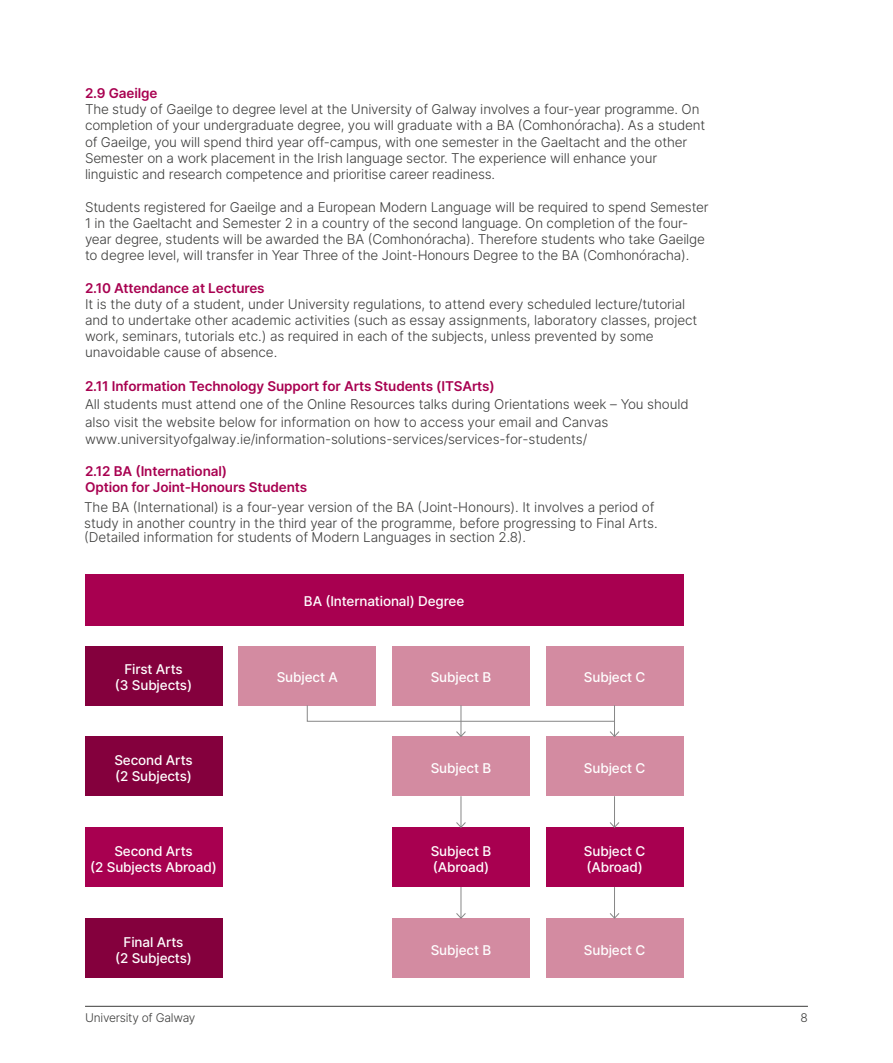
<style>
.page{position:relative;width:893px;height:1063px;background:#fff}
.page>*{position:absolute;margin:0;border:0;box-sizing:border-box;transform-origin:0 0}
.t1{font:300 13.5px/16.2px "Inter";letter-spacing:-.01em;color:#3c3c3b}
.t2{font:500 13.5px/16.2px "Inter";letter-spacing:-.01em;color:#fff;text-align:center}
.t3{font:600 13.5px/16.2px "Inter";letter-spacing:-.01em;color:#a80050}
.t4{font:300 12px "Inter";letter-spacing:-.02em;color:#3c3c3b}
</style>
<div class="page">
<div style="left:85px;top:574px;width:598px;height:51px;background:#a80050"></div>
<div style="left:85px;top:646px;width:137px;height:59px;background:#84003d"></div>
<div style="left:239px;top:646px;width:137px;height:59px;background:#d38ba1"></div>
<div style="left:392px;top:646px;width:137px;height:59px;background:#d38ba1"></div>
<div style="left:392px;top:737px;width:137px;height:59px;background:#d38ba1"></div>
<div style="left:392px;top:918px;width:137px;height:60px;background:#d38ba1"></div>
<div style="left:392px;top:828px;width:137px;height:59px;background:#a80050"></div>
<div style="left:546px;top:646px;width:137px;height:59px;background:#d38ba1"></div>
<div style="left:546px;top:737px;width:137px;height:59px;background:#d38ba1"></div>
<div style="left:546px;top:918px;width:137px;height:60px;background:#d38ba1"></div>
<div style="left:546px;top:828px;width:137px;height:59px;background:#a80050"></div>
<div style="left:85px;top:737px;width:137px;height:59px;background:#84003d"></div>
<div style="left:85px;top:918px;width:137px;height:60px;background:#84003d"></div>
<div style="left:85px;top:828px;width:137px;height:59px;background:#a80050"></div>
<hr style="left:614px;top:705px;width:1px;height:31px;background:#878787">
<svg style="left:609px;top:731px;width:10px;height:6px"></svg>
<hr style="left:614px;top:796px;width:1px;height:31px;background:#878787">
<svg style="left:609px;top:822px;width:10px;height:6px"></svg>
<hr style="left:614px;top:887px;width:1px;height:31px;background:#878787">
<svg style="left:609px;top:913px;width:10px;height:6px"></svg>
<hr style="left:461px;top:705px;width:1px;height:31px;background:#878787">
<svg style="left:456px;top:731px;width:10px;height:6px"></svg>
<hr style="left:461px;top:796px;width:1px;height:31px;background:#878787">
<svg style="left:456px;top:822px;width:10px;height:6px"></svg>
<hr style="left:461px;top:887px;width:1px;height:31px;background:#878787">
<svg style="left:456px;top:913px;width:10px;height:6px"></svg>
<svg style="left:307px;top:705px;width:308px;height:17px"></svg>
<hr style="left:85px;top:1006px;width:723px;height:1px;background:#3c3c3b">
<p class="t3" style="left:85px;top:85px;width:74px">2.9 Gaeilge</p>
<p class="t1" style="left:85px;top:101px;width:622px">The study of Gaeilge to degree level at the University of Galway involves a four-year programme. On completion of your undergraduate degree, you will graduate with a BA (Comhonóracha). As a student of Gaeilge, you will spend third year off-campus, with one semester in the Gaeltacht and the other Semester on a work placement in the Irish language sector. The experience will enhance your linguistic and research competence and prioritise career readiness.</p>
<p class="t1" style="left:85px;top:198px;width:625px">Students registered for Gaeilge and a European Modern Language will be required to spend Semester 1 in the Gaeltacht and Semester 2 in a country of the second language. On completion of the four&shy;year degree, students will be awarded the BA (Comhonóracha). Therefore students who take Gaeilge to degree level, will transfer in Year Three of the Joint-Honours Degree to the BA (Comhonóracha).</p>
<p class="t3" style="left:85px;top:279px;width:181px">2.10 Attendance at Lectures</p>
<p class="t1" style="left:85px;top:296px;width:614px">It is the duty of a student, under University regulations, to attend every scheduled lecture/tutorial and to undertake other academic activities (such as essay assignments, laboratory classes, project work, seminars, tutorials etc.) as required in each of the subjects, unless prevented by some unavoidable cause of absence.</p>
<p class="t3" style="left:85px;top:378px;width:411px">2.11 Information Technology Support for Arts Students (ITSArts)</p>
<p class="t1" style="left:85px;top:394px;width:605px;line-height:18.9px">All students must attend one of the Online Resources talks during Orientations week – You should also visit the website below for information on how to access your email and Canvas</p>
<p class="t1" style="left:85px;top:430px;width:504px">www.universityofgalway.ie/information-solutions-services/services-for-students/</p>
<p class="t3" style="left:85px;top:463px;width:224px">2.12 BA (International)<br>Option for Joint-Honours Students</p>
<p class="t1" style="left:84px;top:499px;width:575px">The BA (International) is a four-year version of the BA (Joint-Honours). It involves a period of study in another country in the third year of the programme, before progressing to Final Arts.</p>
<p class="t1" style="left:84px;top:528px;width:443px">(Detailed information for students of Modern Languages in section 2.8).</p>
<p class="t2" style="left:304px;top:593px;width:162px">BA (International) Degree</p>
<p class="t2" style="left:115px;top:661px;width:79px">First Arts<br>(3 Subjects)</p>
<p class="t2" style="left:277px;top:669px;width:63px">Subject A</p>
<p class="t2" style="left:431px;top:669px;width:62px">Subject B</p>
<p class="t2" style="left:114px;top:752px;width:80px;text-align:left">Second Arts (2 Subjects)</p>
<p class="t2" style="left:90px;top:842px;width:128px">Second Arts<br>(2 Subjects Abroad)</p>
<p class="t2" style="left:115px;top:933px;width:78px">Final Arts<br>(2 Subjects)</p>
<p class="t2" style="left:431px;top:760px;width:62px">Subject B</p>
<p class="t2" style="left:431px;top:842px;width:62px;text-align:left">Subject B (Abroad)</p>
<p class="t2" style="left:431px;top:941px;width:62px">Subject B</p>
<p class="t2" style="left:584px;top:669px;width:63px">Subject C</p>
<p class="t2" style="left:584px;top:760px;width:63px">Subject C</p>
<p class="t2" style="left:584px;top:842px;width:63px;text-align:left">Subject C (Abroad)</p>
<p class="t2" style="left:584px;top:941px;width:63px">Subject C</p>
<p class="t4" style="left:85px;top:1009px;width:112px">University of Galway</p>
<p class="t4" style="left:801px;top:1009px;width:9px">8</p>
</div>
